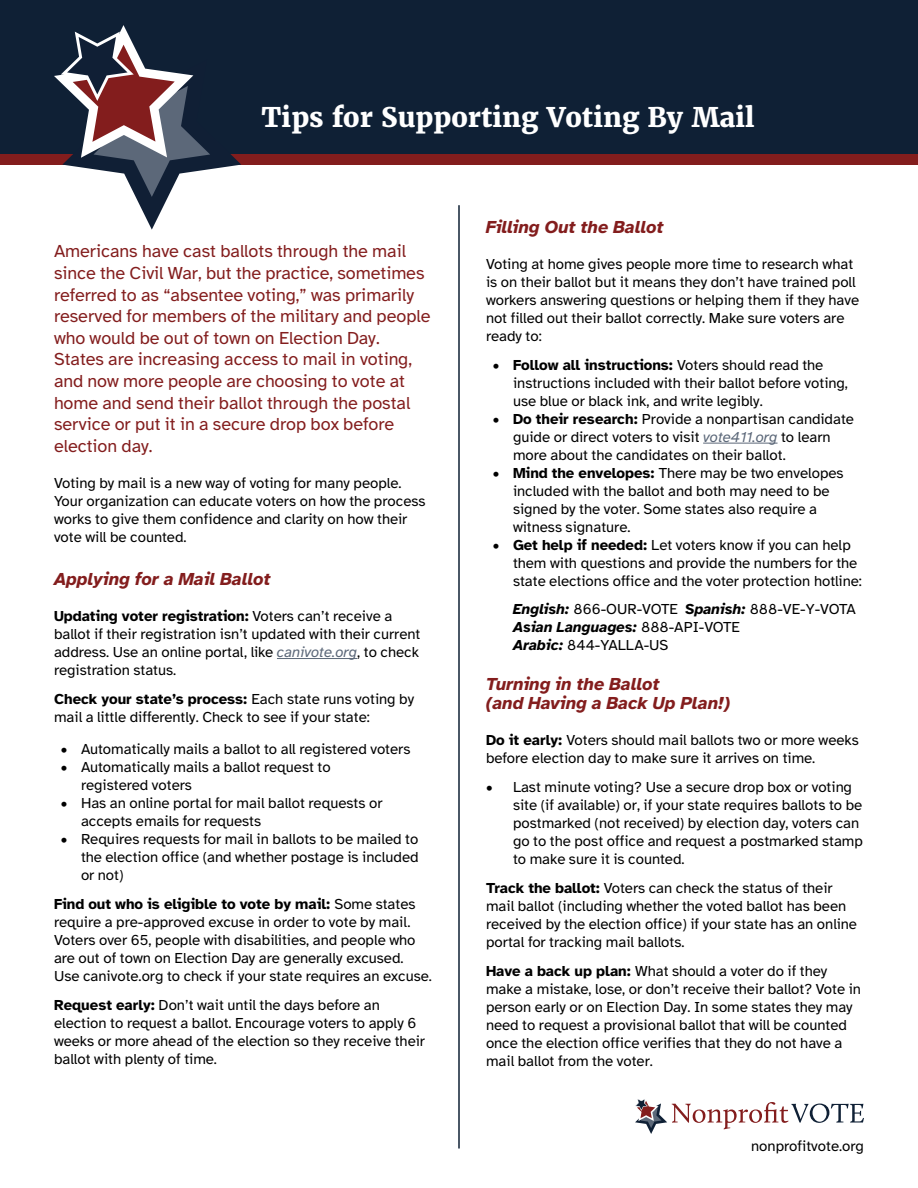
<style>
.page{position:relative;width:918px;height:1188px;background:#fff}
.page>*{position:absolute;margin:0;border:0;box-sizing:border-box;transform-origin:0 0}
.t1{font:800 27px "Merriweather";color:#fff}
.t2{font:18px/21.6px "Atkinson Hyperlegible";color:#831d1d}
.t3{font:italic 700 18px "Atkinson Hyperlegible";color:#831d1d}
.t4{font:15px/18px "Atkinson Hyperlegible";color:#000}
.s1{font-weight:700}
.s2{font-style:italic;color:#5c6879}
.s3{font-weight:700;font-style:italic}
</style>
<div class="page">
<div style="left:0;top:0;width:918px;height:165px;background:#0f2035"></div>
<div style="left:0;top:154px;width:918px;height:11px;background:#831d1d"></div>
<svg style="left:54px;top:25px;width:187px;height:205px"></svg>
<hr style="left:277px;top:658px;width:80px;height:1px;background:#5c6879">
<hr style="left:703px;top:443px;width:75px;height:1px;background:#5c6879">
<svg style="left:635px;top:1099px;width:229px;height:35px"></svg>
<hr style="left:458px;top:205px;width:2px;height:944px;background:#0f2035">
<p class="t1" style="left:262px;top:100px;width:495px">Tips for Supporting Voting By Mail</p>
<p class="t2" style="left:54px;top:241px;width:378px">Americans have cast ballots through the mail since the Civil War, but the practice, sometimes referred to as “absentee voting,” was primarily reserved for members of the military and people who would be out of town on Election Day.<br>States are increasing access to mail in voting, and now more people are choosing to vote at home and send their ballot through the postal service or put it in a secure drop box before election day.</p>
<p class="t4" style="left:54px;top:474px;width:349px">Voting by mail is a new way of voting for many people.</p>
<p class="t4" style="left:54px;top:492px;width:373px">Your organization can educate voters on how the process</p>
<p class="t4" style="left:54px;top:510px;width:355px">works to give them confidence and clarity on how their</p>
<p class="t4" style="left:54px;top:528px;width:134px">vote will be counted.</p>
<p class="t3" style="left:54px;top:569px;width:218px">Applying for a Mail Ballot</p>
<p class="t4" style="left:54px;top:607px;width:368px"><span class="s1">Updating voter registration:</span> Voters can’t receive a ballot if their registration isn’t updated with their current address. Use an online portal, like <span class="s2">canivote.org</span>, to check registration status.</p>
<p class="t4" style="left:54px;top:690px;width:362px"><span class="s1">Check your state’s process:</span> Each state runs voting by mail a little differently. Check to see if your state:</p>
<p class="t4" style="left:61px;top:740px;width:351px">• Automatically mails a ballot to all registered voters</p>
<p class="t4" style="left:81px;top:758px;width:251px;text-indent:-20px">• Automatically mails a ballot request to registered voters</p>
<p class="t4" style="left:81px;top:794px;width:303px;text-indent:-20px">• Has an online portal for mail ballot requests or accepts emails for requests</p>
<p class="t4" style="left:81px;top:830px;width:339px;text-align:justify;text-indent:-20px">• Requires requests for mail in ballots to be mailed to the election office (and whether postage is included or not)</p>
<p class="t4" style="left:54px;top:895px;width:379px"><span class="s1">Find out who is eligible to vote by mail:</span> Some states require a pre-approved excuse in order to vote by mail.<br>Voters over 65, people with disabilities, and people who are out of town on Election Day are generally excused.<br>Use canivote.org to check if your state requires an excuse.</p>
<p class="t4" style="left:54px;top:996px;width:373px"><span class="s1">Request early:</span> Don’t wait until the days before an election to request a ballot. Encourage voters to apply 6 weeks or more ahead of the election so they receive their ballot with plenty of time.</p>
<p class="t3" style="left:486px;top:216px;width:179px">Filling Out the Ballot</p>
<p class="t4" style="left:486px;top:255px;width:375px">Voting at home gives people more time to research what is on their ballot but it means they don’t have trained poll workers answering questions or helping them if they have not filled out their ballot correctly. Make sure voters are ready to:</p>
<p class="t4" style="left:513px;top:356px;width:336px;text-indent:-20px"><span class="s1">• Follow all instructions:</span> Voters should read the instructions included with their ballot before voting, use blue or black ink, and write legibly.</p>
<p class="t4" style="left:513px;top:410px;width:342px;text-indent:-20px"><span class="s1">• Do their research:</span> Provide a nonpartisan candidate guide or direct voters to visit <span class="s2">vote411.org</span> to learn more about the candidates on their ballot.</p>
<p class="t4" style="left:513px;top:464px;width:332px;text-indent:-20px"><span class="s1">• Mind the envelopes:</span> There may be two envelopes included with the ballot and both may need to be signed by the voter. Some states also require a witness signature.</p>
<p class="t4" style="left:513px;top:536px;width:350px;text-indent:-20px"><span class="s1">• Get help if needed:</span> Let voters know if you can help them with questions and provide the numbers for the state elections office and the voter protection hotline:</p>
<p class="t4" style="left:513px;top:601px;width:344px"><span class="s3">English:</span> 866-OUR-VOTE <span class="s3">Spanish:</span> 888-VE-Y-VOTA<br><span class="s3">Asian Languages:</span> 888-API-VOTE<br><span class="s3">Arabic:</span> 844-YALLA-US</p>
<p class="t3" style="left:486px;top:674px;width:175px">Turning in the Ballot</p>
<p class="t3" style="left:486px;top:693px;width:246px">(and Having a Back Up Plan!)</p>
<p class="t4" style="left:486px;top:732px;width:375px"><span class="s1">Do it early:</span> Voters should mail ballots two or more weeks before election day to make sure it arrives on time.</p>
<p class="t4" style="left:513px;top:778px;width:352px;text-indent:-27px">• Last minute voting? Use a secure drop box or voting site (if available) or, if your state requires ballots to be postmarked (not received) by election day, voters can go to the post office and request a postmarked stamp to make sure it is counted.</p>
<p class="t4" style="left:486px;top:879px;width:373px"><span class="s1">Track the ballot:</span> Voters can check the status of their mail ballot (including whether the voted ballot has been received by the election office) if your state has an online portal for tracking mail ballots.</p>
<p class="t4" style="left:486px;top:962px;width:377px"><span class="s1">Have a back up plan:</span> What should a voter do if they make a mistake, lose, or don’t receive their ballot? Vote in person early or on Election Day. In some states they may need to request a provisional ballot that will be counted once the election office verifies that they do not have a mail ballot from the voter.</p>
<p class="t4" style="left:751px;top:1138px;width:114px">nonprofitvote.org</p>
</div>
